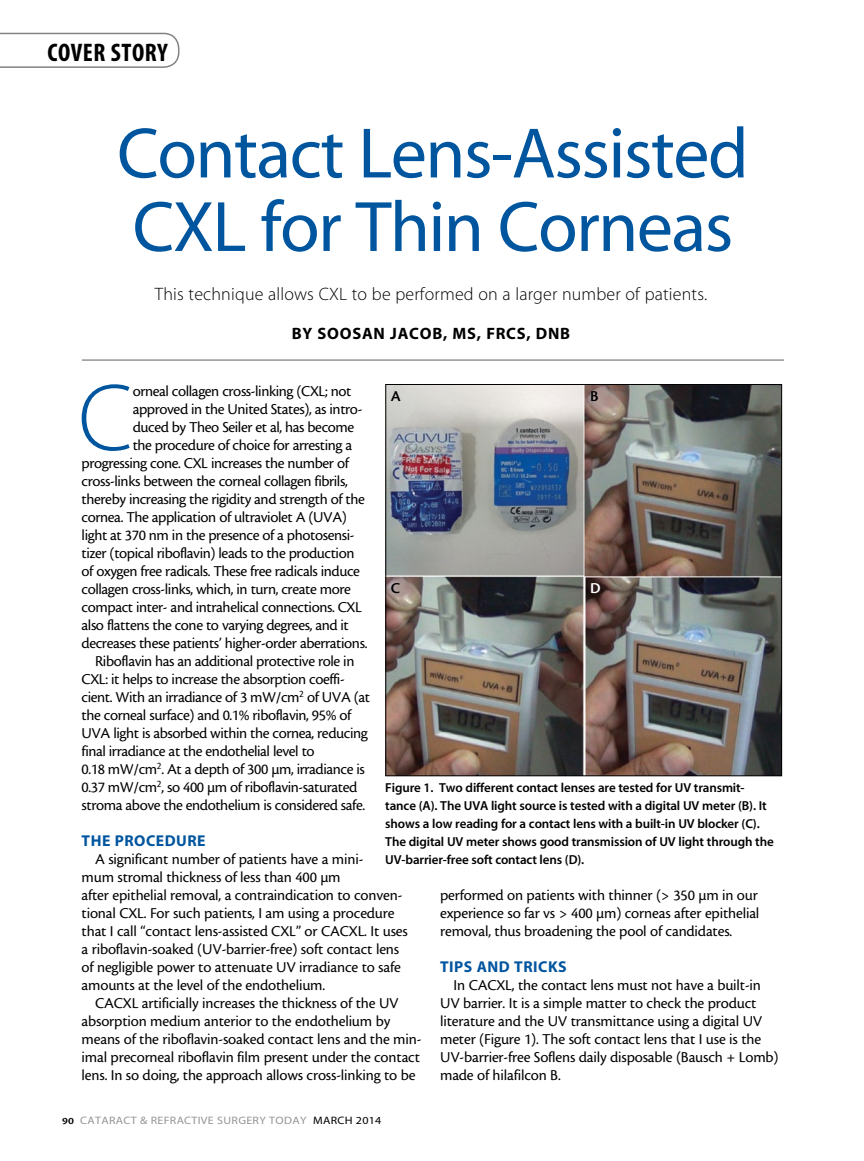
<style>
.page{position:relative;width:864px;height:1161px;background:#fff}
.page>*{position:absolute;margin:0;border:0;box-sizing:border-box;transform-origin:0 0}
.t1{font:95.85px "Myriad MM 215 600";color:#00559f}
.t2{font:72px/73.5px "Myriad MM 400 600";letter-spacing:-.02em;color:#00559f}
.t3{font:25.5px "Myriad MM 700 300";letter-spacing:.02em;color:#000}
.t4{font:18px "Myriad MM 215 600";letter-spacing:.01em;color:#000}
.t5{font:16.5px "Myriad MM 700 600";letter-spacing:.045em;color:#000}
.t6{font:15.75px/18px "Cronos MM 408 10";letter-spacing:-.025em;color:#000}
.t7{font:15.75px "Myriad MM 700 600";letter-spacing:.03em;color:#00559f}
.t8{font:15.75px "Cronos MM 574 10";color:#000}
.t9{font:15.75px "Cronos MM 574 10";color:#fff}
.t10{font:13.05px/18px "Myriad MM 565 600";letter-spacing:-.01em;color:#000}
.t11{font:10.8px "Myriad MM 400 600";letter-spacing:.025em;color:#939598;scale:1.11 1}
.s1{font-family:"Cronos MM 574 8";font-size:10.2px;color:#000}
.s2{color:#000}
</style>
<div class="page">
<svg style="left:0;top:33px;width:179px;height:35px"></svg>
<hr style="left:82px;top:359px;width:702px;height:2px;background:#939598">
<img style="left:387px;top:386px;width:393px;height:388px">
<div style="left:385px;top:384px;width:397px;height:392px;border:1px solid #000"></div>
<h3 class="t3" style="left:48px;top:40px;width:122px">COVER STORY</h3>
<h2 class="t2" style="left:117px;top:120px;width:633px">Contact Lens-Assisted<br>CXL for Thin Corneas</h2>
<p class="t4" style="left:155px;top:285px;width:554px">This technique allows CXL to be performed on a larger number of patients.</p>
<p class="t5" style="left:292px;top:325px;width:280px">BY SOOSAN JACOB, MS, FRCS, DNB</p>
<h1 class="t1" style="left:78px;top:372px;width:56px">C</h1>
<p class="t6" style="left:133px;top:382px;width:220px">orneal collagen cross-linking (CXL; not</p>
<p class="t8" style="left:590px;top:388px;width:10px">B</p>
<p class="t8" style="left:391px;top:388px;width:11px">A</p>
<p class="t6" style="left:133px;top:400px;width:231px">approved in the United States), as intro-</p>
<p class="t6" style="left:133px;top:418px;width:223px">duced by Theo Seiler et al, has become</p>
<p class="t6" style="left:133px;top:436px;width:221px">the procedure of choice for arresting a</p>
<p class="t6" style="left:82px;top:454px;width:269px">progressing cone. CXL increases the number of</p>
<p class="t6" style="left:82px;top:472px;width:268px">cross-links between the corneal collagen fibrils,</p>
<p class="t6" style="left:82px;top:490px;width:285px">thereby increasing the rigidity and strength of the</p>
<p class="t6" style="left:82px;top:508px;width:267px">cornea. The application of ultraviolet A (UVA)</p>
<p class="t6" style="left:82px;top:526px;width:274px">light at 370 nm in the presence of a photosensi-</p>
<p class="t6" style="left:82px;top:544px;width:274px">tizer (topical riboflavin) leads to the production</p>
<p class="t6" style="left:82px;top:562px;width:280px">of oxygen free radicals. These free radicals induce</p>
<p class="t6" style="left:82px;top:580px;width:271px">collagen cross-links, which, in turn, create more</p>
<p class="t6" style="left:82px;top:598px;width:282px">compact inter- and intrahelical connections. CXL</p>
<p class="t6" style="left:82px;top:616px;width:269px">also flattens the cone to varying degrees, and it</p>
<p class="t6" style="left:82px;top:634px;width:287px">decreases these patients’ higher-order aberrations.</p>
<p class="t6" style="left:95px;top:652px;width:261px">Riboflavin has an additional protective role in</p>
<p class="t6" style="left:82px;top:670px;width:265px">CXL: it helps to increase the absorption coeffi-</p>
<p class="t6" style="left:82px;top:688px;width:290px">cient. With an irradiance of 3 mW/cm<sup>2</sup> of UVA (at</p>
<p class="t6" style="left:82px;top:706px;width:271px">the corneal surface) and 0.1% riboflavin, 95% of</p>
<p class="t6" style="left:82px;top:724px;width:288px">UVA light is absorbed within the cornea, reducing</p>
<p class="t6" style="left:82px;top:742px;width:235px">final irradiance at the endothelial level to</p>
<p class="t6" style="left:82px;top:760px;width:285px">0.18 mW/cm<sup>2</sup>. At a depth of 300 µm, irradiance is</p>
<p class="t6" style="left:82px;top:778px;width:277px">0.37 mW/cm<sup>2</sup>, so 400 µm of riboflavin-saturated</p>
<p class="t6" style="left:82px;top:796px;width:285px">stroma above the endothelium is considered safe.</p>
<p class="t7" style="left:82px;top:833px;width:126px">THE PROCEDURE</p>
<p class="t6" style="left:82px;top:850px;width:328px;text-indent:13px">A significant number of patients have a mini-<br>mum stromal thickness of less than 400 µm<br>after epithelial removal, a contraindication to conven&shy;tional CXL. For such patients, I am using a procedure that I call “contact lens-assisted CXL” or CACXL. It uses a riboflavin-soaked (UV-barrier-free) soft contact lens of negligible power to attenuate UV irradiance to safe amounts at the level of the endothelium.</p>
<p class="t6" style="left:82px;top:994px;width:341px;text-indent:13px">CACXL artificially increases the thickness of the UV absorption medium anterior to the endothelium by means of the riboflavin-soaked contact lens and the min&shy;imal precorneal riboflavin film present under the contact lens. In so doing, the approach allows cross-linking to be</p>
<p class="t8" style="left:391px;top:580px;width:11px">C</p>
<p class="t9" style="left:590px;top:580px;width:12px">D</p>
<p class="t10" style="left:385px;top:779px;width:390px">Figure 1. Two different contact lenses are tested for UV transmit&shy;tance (A). The UVA light source is tested with a digital UV meter (B). It shows a low reading for a contact lens with a built-in UV blocker (C).<br>The digital UV meter shows good transmission of UV light through the UV-barrier-free soft contact lens (D).</p>
<p class="t6" style="left:440px;top:886px;width:321px;text-align:justify">performed on patients with thinner (&gt; 350 µm in our experience so far vs &gt; 400 µm) corneas after epithelial removal, thus broadening the pool of candidates.</p>
<p class="t7" style="left:440px;top:959px;width:128px">TIPS AND TRICKS</p>
<p class="t6" style="left:440px;top:976px;width:340px;text-indent:13px">In CACXL, the contact lens must not have a built-in UV barrier. It is a simple matter to check the product literature and the UV transmittance using a digital UV meter (Figure 1). The soft contact lens that I use is the UV-barrier-free Soflens daily disposable (Bausch + Lomb) made of hilafilcon B.</p>
<p class="t11" style="left:62px;top:1115px;width:289px"><span class="s1">90</span> Cataract &amp; Refractive Surgery Today <span class="s2">March 2014</span></p>
</div>
